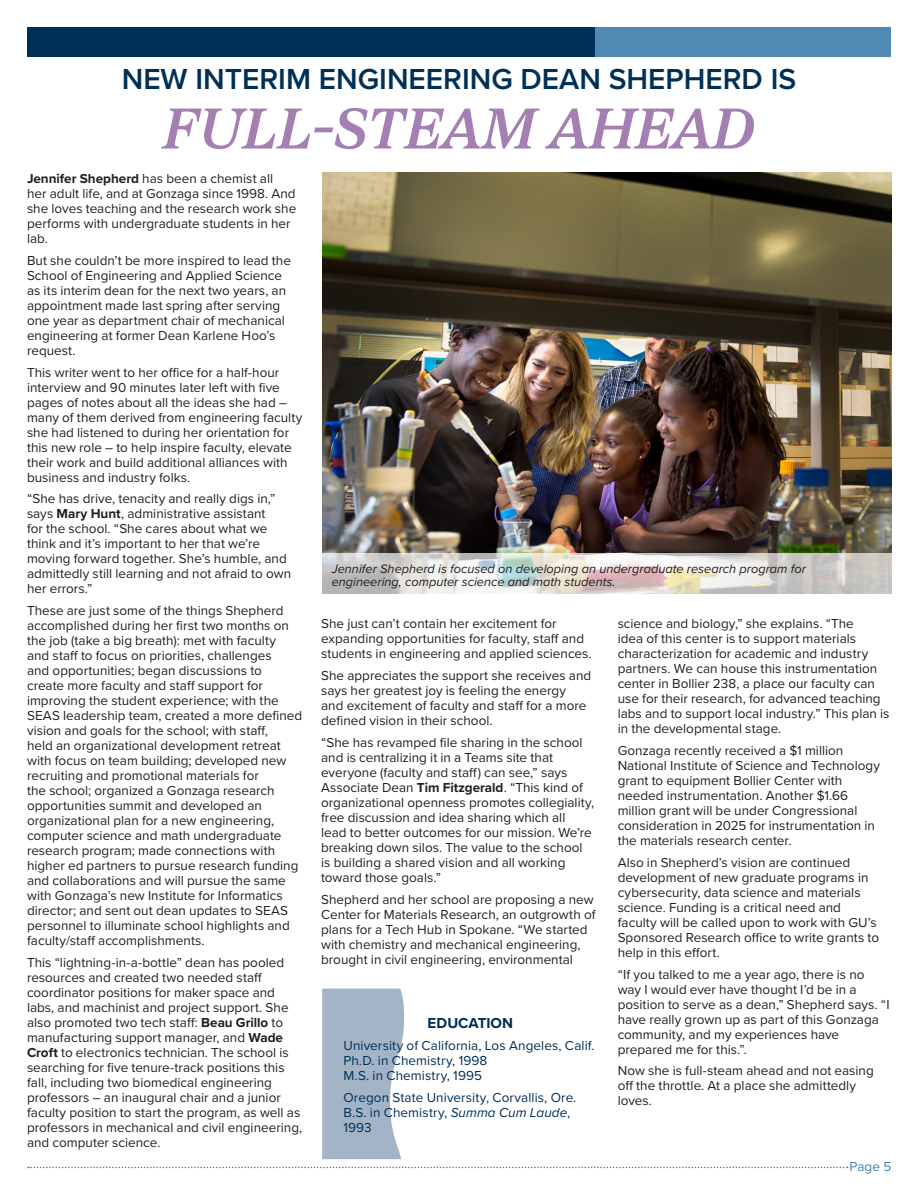
<style>
.page{position:relative;width:918px;height:1188px;background:#fff}
.page>*{position:absolute;margin:0;border:0;box-sizing:border-box;transform-origin:0 0}
.Main_Heading{font:italic 600 60px "Proxima Sera";color:#a57fb2}
.Main_Heading-2{font:600 30px "Proxima Nova";color:#003056}
.Body_Text{font:700 15px "Proxima Nova";color:#002e54}
.Body_Text-2{font:13.5px/15px "Proxima Nova";color:#231f20}
.Body_Text-3{font:13.5px/15px "Proxima Nova";letter-spacing:.005em;color:#002e54}
.Bullets{font:13.5px "Proxima Nova";color:#3684b6}
.Cutlines_2{font:italic 12.75px/13.5px "Proxima Nova";color:#231f20}
.s1{font-weight:700}
.s2{font-style:italic}
</style>
<div class="page">
<img style="left:322px;top:172px;width:569px;height:382px">
<svg style="left:322px;top:554px;width:569px;height:40px"></svg>
<div style="left:28px;top:27px;width:568px;height:29px;background:#003056"></div>
<div style="left:595px;top:27px;width:296px;height:29px;background:#5089b4"></div>
<svg style="left:28px;top:1167px;width:820px;height:1px"></svg>
<svg style="left:322px;top:989px;width:82px;height:170px;background:#abbacb"></svg>
<p class="Main_Heading-2" style="left:122px;top:57px;width:676px">NEW INTERIM ENGINEERING DEAN SHEPHERD IS</p>
<p class="Main_Heading" style="left:163px;top:80px;width:594px">FULL-STEAM AHEAD</p>
<p class="Body_Text-2" style="left:27px;top:171px;width:271px"><span class="s1">Jennifer Shepherd</span> has been a chemist all<br>her adult life, and at Gonzaga since 1998. And she loves teaching and the research work she performs with undergraduate students in her lab.</p>
<p class="Body_Text-2" style="left:27px;top:252px;width:265px">But she couldn’t be more inspired to lead the School of Engineering and Applied Science as its interim dean for the next two years, an appointment made last spring after serving one year as department chair of mechanical engineering at former Dean Karlene Hoo’s request.</p>
<p class="Body_Text-2" style="left:27px;top:364px;width:277px">This writer went to her office for a half-hour interview and 90 minutes later left with five pages of notes about all the ideas she had – many of them derived from engineering faculty she had listened to during her orientation for this new role – to help inspire faculty, elevate their work and build additional alliances with business and industry folks.</p>
<p class="Body_Text-2" style="left:27px;top:491px;width:266px">“She has drive, tenacity and really digs in,” says <span class="s1">Mary Hunt</span>, administrative assistant<br>for the school. “She cares about what we think and it’s important to her that we’re moving forward together. She’s humble, and admittedly still learning and not afraid to own her errors.”</p>
<p class="Body_Text-2" style="left:27px;top:603px;width:277px">These are just some of the things Shepherd accomplished during her first two months on the job (take a big breath): met with faculty<br>and staff to focus on priorities, challenges<br>and opportunities; began discussions to create more faculty and staff support for improving the student experience; with the SEAS leadership team, created a more defined vision and goals for the school; with staff,<br>held an organizational development retreat with focus on team building; developed new recruiting and promotional materials for<br>the school; organized a Gonzaga research opportunities summit and developed an organizational plan for a new engineering, computer science and math undergraduate research program; made connections with higher ed partners to pursue research funding and collaborations and will pursue the same with Gonzaga’s new Institute for Informatics director; and sent out dean updates to SEAS personnel to illuminate school highlights and faculty/staff accomplishments.</p>
<p class="Body_Text-2" style="left:27px;top:954px;width:277px">This “lightning-in-a-bottle” dean has pooled resources and created two needed staff coordinator positions for maker space and labs, and machinist and project support. She also promoted two tech staff: <span class="s1">Beau Grillo</span> to manufacturing support manager, and <span class="s1">Wade Croft</span> to electronics technician. The school is searching for five tenure-track positions this fall, including two biomedical engineering professors – an inaugural chair and a junior faculty position to start the program, as well as professors in mechanical and civil engineering, and computer science.</p>
<p class="Cutlines_2" style="left:332px;top:561px;width:476px">Jennifer Shepherd is focused on developing an undergraduate research program for engineering, computer science and math students.</p>
<p class="Body_Text-2" style="left:321px;top:616px;width:272px">She just can’t contain her excitement for expanding opportunities for faculty, staff and students in engineering and applied sciences.</p>
<p class="Body_Text-2" style="left:321px;top:668px;width:272px">She appreciates the support she receives and says her greatest joy is feeling the energy and excitement of faculty and staff for a more defined vision in their school.</p>
<p class="Body_Text-2" style="left:321px;top:734px;width:275px">“She has revamped file sharing in the school and is centralizing it in a Teams site that everyone (faculty and staff) can see,” says Associate Dean <span class="s1">Tim Fitzgerald</span>. “This kind of organizational openness promotes collegiality, free discussion and idea sharing which all lead to better outcomes for our mission. We’re breaking down silos. The value to the school is building a shared vision and all working toward those goals.”</p>
<p class="Body_Text-2" style="left:321px;top:891px;width:276px">Shepherd and her school are proposing a new Center for Materials Research, an outgrowth of plans for a Tech Hub in Spokane. “We started with chemistry and mechanical engineering, brought in civil engineering, environmental</p>
<p class="Body_Text" style="left:428px;top:1012px;width:87px">EDUCATION</p>
<p class="Body_Text-3" style="left:343px;top:1037px;width:253px">University of California, Los Angeles, Calif.</p>
<p class="Body_Text-3" style="left:343px;top:1052px;width:145px">Ph.D. in Chemistry, 1998</p>
<p class="Body_Text-3" style="left:343px;top:1067px;width:140px">M.S. in Chemistry, 1995</p>
<p class="Body_Text-3" style="left:343px;top:1089px;width:234px">Oregon State University, Corvallis, Ore.</p>
<p class="Body_Text-3" style="left:343px;top:1104px;width:228px">B.S. in Chemistry, <span class="s2">Summa Cum Laude</span>,<br>1993</p>
<p class="Body_Text-2" style="left:618px;top:616px;width:273px">science and biology,” she explains. “The<br>idea of this center is to support materials characterization for academic and industry partners. We can house this instrumentation center in Bollier 238, a place our faculty can use for their research, for advanced teaching labs and to support local industry.” This plan is in the developmental stage.</p>
<p class="Body_Text-2" style="left:618px;top:743px;width:264px">Gonzaga recently received a $1 million National Institute of Science and Technology grant to equipment Bollier Center with needed instrumentation. Another $1.66 million grant will be under Congressional consideration in 2025 for instrumentation in the materials research center.</p>
<p class="Body_Text-2" style="left:618px;top:854px;width:263px">Also in Shepherd’s vision are continued development of new graduate programs in cybersecurity, data science and materials science. Funding is a critical need and faculty will be called upon to work with GU’s Sponsored Research office to write grants to help in this effort.</p>
<p class="Body_Text-2" style="left:618px;top:966px;width:273px">“If you talked to me a year ago, there is no way I would ever have thought I’d be in a position to serve as a dean,” Shepherd says. “I have really grown up as part of this Gonzaga community, and my experiences have prepared me for this.”.</p>
<p class="Body_Text-2" style="left:618px;top:1063px;width:258px">Now she is full-steam ahead and not easing off the throttle. At a place she admittedly loves.</p>
<p class="Bullets" style="left:849px;top:1157px;width:43px">Page 5</p>
</div>
